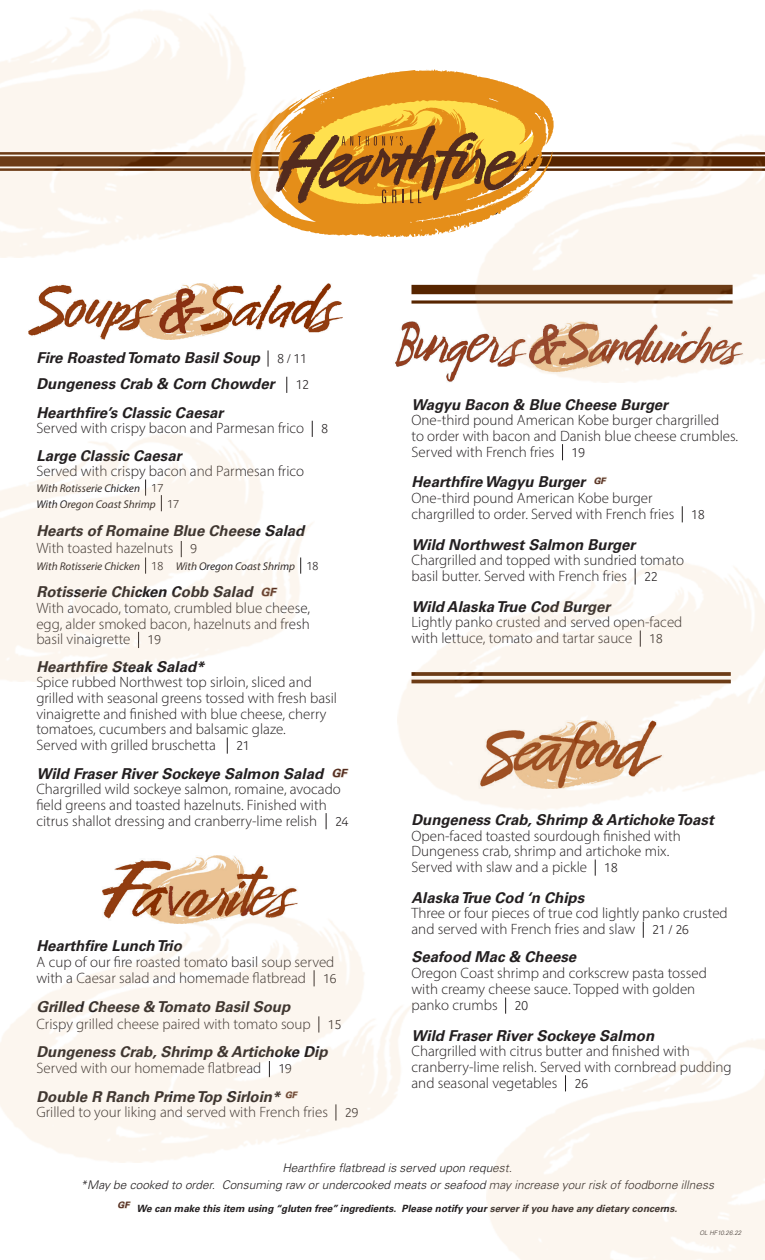
<style>
.page{position:relative;width:765px;height:1260px;background:#fff}
.page>*{position:absolute;margin:0;border:0;box-sizing:border-box;transform-origin:0 0}
.Name{font:300 15px/15.6px "Myriad Pro";color:#231f20}
.Name-2{font:italic 700 15px/17.5px "Univers LT Std";color:#231f20}
.Name-3{font:700 12.5px "Parisine Plus Std Clair";color:#231f20}
.t1{font:italic 300 11.88px "Univers LT Std";color:#231f20}
.Name-4{font:italic 11.25px/15.6px "Myriad Pro";color:#231f20}
.Name-5{font:700 11.25px "Parisine Plus Std Clair";color:#231f20}
.t2{font:italic 700 10px "Univers LT Std";color:#231f20}
.t3{font:italic 300 6.25px "Univers LT Std";color:#231f20}
.s1{font-family:"Univers LT Std";font-weight:700;font-style:italic}
.s2{font-family:"Parisine Plus Std Clair";font-weight:700;font-size:12.5px}
.s3{font-family:"Parisine Plus Std Clair";font-weight:700;font-style:normal}
.s4{font-family:"Myriad Pro";font-weight:300;font-style:normal}
.s5{font-family:"Parisine Plus Std Clair";font-style:normal;font-size:12.5px}
.s6{font-family:"Univers LT Std";font-weight:700;font-style:italic;font-size:11.25px;color:#e3dbcf}
</style>
<div class="page">
<div style="left:412px;top:285px;width:321px;height:9px;background:#572500"></div>
<svg style="left:412px;top:300px;width:63px;height:4px"></svg>
<img style="left:395px;top:321px;width:80px;height:61px">
<img style="left:28px;top:284px;width:315px;height:55px">
<svg style="left:297px;top:69px;width:257px;height:168px;fill:#e58e19"></svg>
<svg style="left:297px;top:125px;width:230px;height:89px;background:#c28527"></svg>
<svg style="left:268px;top:350px;width:1px;height:17px"></svg>
<svg style="left:287px;top:377px;width:1px;height:16px"></svg>
<svg style="left:312px;top:421px;width:1px;height:13px"></svg>
<svg style="left:227px;top:737px;width:1px;height:17px"></svg>
<svg style="left:326px;top:813px;width:1px;height:16px"></svg>
<svg style="left:562px;top:444px;width:1px;height:16px"></svg>
<svg style="left:682px;top:506px;width:1px;height:16px"></svg>
<svg style="left:595px;top:860px;width:1px;height:16px"></svg>
<svg style="left:643px;top:922px;width:1px;height:16px"></svg>
<svg style="left:505px;top:998px;width:1px;height:16px"></svg>
<img style="left:102px;top:856px;width:196px;height:59px">
<img style="left:0;top:434px;width:313px;height:248px">
<img style="left:0;top:915px;width:414px;height:248px">
<img style="left:475px;top:135px;width:290px;height:248px">
<img style="left:0;top:10px;width:297px;height:247px">
<img style="left:397px;top:562px;width:368px;height:247px">
<img style="left:486px;top:1039px;width:279px;height:221px">
<p class="Name-2" style="left:36px;top:349px;width:225px">Fire Roasted Tomato Basil Soup</p>
<p class="Name-3" style="left:277px;top:351px;width:31px">8 / 11</p>
<p class="Name-2" style="left:36px;top:375px;width:240px">Dungeness Crab &amp; Corn Chowder</p>
<p class="Name-3" style="left:296px;top:378px;width:15px">12</p>
<p class="Name" style="left:36px;top:405px;width:293px"><span class="s1">Hearthfire’s Classic Caesar<br></span>Served with crispy bacon and Parmesan frico <span class="s2">8</span></p>
<p class="Name" style="left:36px;top:448px;width:269px"><span class="s1">Large Classic Caesar<br></span>Served with crispy bacon and Parmesan frico</p>
<p class="Name-4" style="left:36px;top:480px;width:105px">With Rotisserie Chicken</p>
<p class="Name-4" style="left:36px;top:480px;width:129px;text-indent:115px"><span class="s3">17<br></span>With Oregon Coast Shrimp</p>
<p class="Name-5" style="left:167px;top:497px;width:13px">17</p>
<p class="Name-2" style="left:36px;top:522px;width:270px">Hearts of Romaine Blue Cheese Salad<br><span class="s4">With toasted hazelnuts</span> <span class="s5">9</span></p>
<p class="Name-4" style="left:36px;top:558px;width:105px">With Rotisserie Chicken</p>
<p class="Name-4" style="left:152px;top:558px;width:145px"><span class="s3">18</span> With Oregon Coast Shrimp</p>
<p class="Name-5" style="left:307px;top:560px;width:13px">18</p>
<p class="Name" style="left:36px;top:584px;width:275px"><span class="s1">Rotisserie Chicken Cobb Salad</span> <span class="s6">GF<br></span>With avocado, tomato, crumbled blue cheese, egg, alder smoked bacon, hazelnuts and fresh basil vinaigrette <span class="s2">19</span></p>
<p class="Name" style="left:36px;top:659px;width:302px"><span class="s1">Hearthfire Steak Salad*<br></span>Spice rubbed Northwest top sirloin, sliced and grilled with seasonal greens tossed with fresh basil vinaigrette and finished with blue cheese, cherry tomatoes, cucumbers and balsamic glaze.<br>Served with grilled bruschetta</p>
<p class="Name-3" style="left:237px;top:738px;width:15px">21</p>
<p class="Name" style="left:36px;top:766px;width:312px"><span class="s1">Wild Fraser River Sockeye Salmon Salad</span> <span class="s6">GF </span>Chargrilled wild sockeye salmon, romaine, avocado field greens and toasted hazelnuts. Finished with citrus shallot dressing and cranberry-lime relish</p>
<p class="Name-3" style="left:335px;top:814px;width:15px">24</p>
<p class="Name" style="left:36px;top:938px;width:302px"><span class="s1">Hearthfire Lunch Trio<br></span>A cup of our fire roasted tomato basil soup served with a Caesar salad and homemade flatbread <span class="s2">16</span></p>
<p class="Name-2" style="left:36px;top:999px;width:255px">Grilled Cheese &amp; Tomato Basil Soup</p>
<p class="Name" style="left:36px;top:1016px;width:306px">Crispy grilled cheese paired with tomato soup <span class="s2">15</span></p>
<p class="Name-2" style="left:36px;top:1044px;width:293px;line-height:16.2px">Dungeness Crab, Shrimp &amp; Artichoke Dip<br><span class="s4">Served with our homemade flatbread</span> <span class="s5">19</span></p>
<p class="Name" style="left:36px;top:1089px;width:323px;line-height:15px"><span class="s1">Double R Ranch Prime Top Sirloin*</span> <sup>GF<br></sup>Grilled to your liking and served with French fries <span class="s2">29</span></p>
<p class="Name" style="left:412px;top:397px;width:328px"><span class="s1">Wagyu Bacon &amp; Blue Cheese Burger<br></span>One-third pound American Kobe burger chargrilled<br>to order with bacon and Danish blue cheese crumbles.<br>Served with French fries <span class="s2">19</span></p>
<p class="Name" style="left:412px;top:474px;width:295px"><span class="s1">Hearthfire Wagyu Burger</span> <sup>GF<br></sup>One-third pound American Kobe burger chargrilled to order. Served with French fries <span class="s2">18</span></p>
<p class="Name" style="left:412px;top:537px;width:274px"><span class="s1">Wild Northwest Salmon Burger<br></span>Chargrilled and topped with sundried tomato basil butter. Served with French fries <span class="s2">22</span></p>
<p class="Name" style="left:412px;top:599px;width:272px"><span class="s1">Wild Alaska True Cod Burger<br></span>Lightly panko crusted and served open-faced with lettuce, tomato and tartar sauce <span class="s2">18</span></p>
<p class="Name" style="left:412px;top:812px;width:304px"><span class="s1">Dungeness Crab, Shrimp &amp; Artichoke Toast </span>Open-faced toasted sourdough finished with Dungeness crab, shrimp and artichoke mix.<br>Served with slaw and a pickle <span class="s2">18</span></p>
<p class="Name" style="left:412px;top:890px;width:318px"><span class="s1">Alaska True Cod ‘n Chips<br></span>Three or four pieces of true cod lightly panko crusted and served with French fries and slaw <span class="s2">21 / 26</span></p>
<p class="Name" style="left:412px;top:949px;width:297px"><span class="s1">Seafood Mac &amp; Cheese<br></span>Oregon Coast shrimp and corkscrew pasta tossed with creamy cheese sauce. Topped with golden panko crumbs <span class="s2">20</span></p>
<p class="Name" style="left:412px;top:1028px;width:322px"><span class="s1">Wild Fraser River Sockeye Salmon<br></span>Chargrilled with citrus butter and finished with cranberry-lime relish. Served with cornbread pudding and seasonal vegetables <span class="s2">26</span></p>
<p class="t1" style="left:282px;top:1161px;width:231px">Hearthfire flatbread is served upon request.</p>
<p class="t1" style="left:81px;top:1178px;width:635px">*May be cooked to order. Consuming raw or undercooked meats or seafood may increase your risk of foodborne illness</p>
<p class="t2" style="left:118px;top:1203px;width:561px"><sup>GF</sup> We can make this item using “gluten free” ingredients. Please notify your server if you have any dietary concerns.</p>
<p class="t3" style="left:699px;top:1229px;width:43px">OL HF10.26.22</p>
</div>
